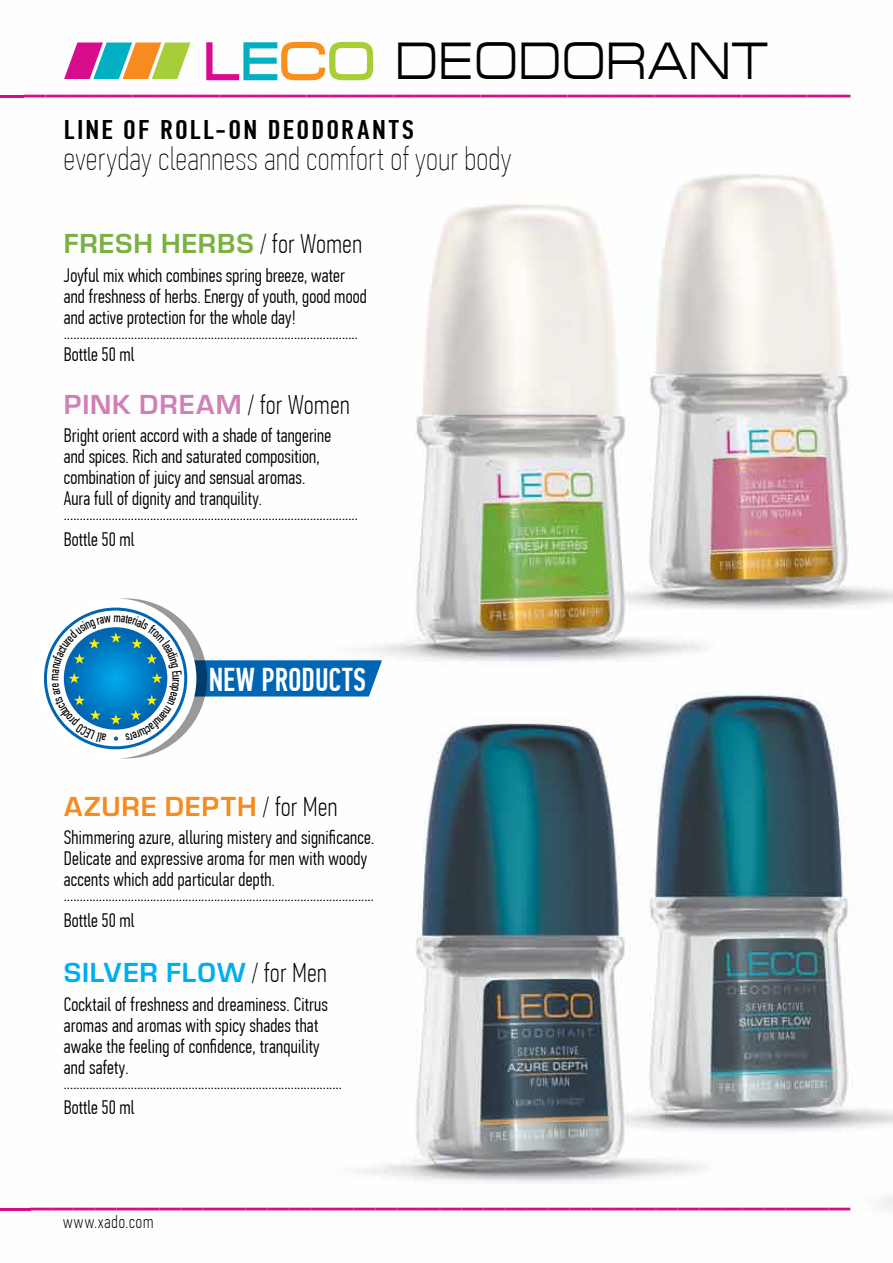
<style>
.page{position:relative;width:893px;height:1263px;background:#fff}
.page>*{position:absolute;margin:0;border:0;box-sizing:border-box;transform-origin:0 0}
.t1{font:52.5px "Europe Ext";letter-spacing:.02em;color:#000;scale:.9 1}
.t2{font:43.5px "PF Din Text Comp Pro";color:#d60c8c;scale:1.39 1}
.t3{font:43.5px "PF Din Text Comp Pro";color:#d60c8c;scale:1.38 1}
.t4{font:33px "PF Din Text Comp Pro X Thin";letter-spacing:.025em;color:#000}
.t5{font:500 33px "PF Din Text Comp Pro";color:#fff;scale:.95 1}
.t6{font:500 27px "PF Din Text Comp Pro";letter-spacing:.07em;color:#000;scale:1.1 1}
.t7{font:25.5px "Europe Demi";letter-spacing:.025em;color:#7bb142}
.t8{font:25.5px "Europe Demi";letter-spacing:.025em;color:#d180b5}
.t9{font:25.5px "Europe Demi";letter-spacing:.03em;color:#f68b1f}
.t10{font:25.5px "Europe Demi";letter-spacing:.025em;color:#00aeef}
.t11{font:300 19.5px/21px "PF Din Text Comp Pro";letter-spacing:.005em;color:#000}
.t12{font:100 18px "PF Din Text Comp Pro";letter-spacing:.055em;color:#000}
.s1{font-size:51px;color:#d60c8c}
.s2{font-size:51px;color:#00afc2}
.s3{font-size:51px;color:#f7901e}
.s4{font-size:51px;color:#a6ce39}
.s5{font-family:"PF Din Text Comp Pro";font-weight:100;font-size:27px;color:#000}
</style>
<div class="page">
<img style="left:120px;top:173px;width:773px;height:1038px">
<svg style="left:206px;top:41px;width:168px;height:40px"></svg>
<svg style="left:64px;top:42px;width:127px;height:37px"></svg>
<div style="left:35px;top:598px;width:161px;height:160px;border:21px solid #fff;border-radius:50%"></div>
<svg style="left:52px;top:615px;width:330px;height:127px"></svg>
<h1 class="t1" style="left:204px;top:33px;width:629px"><span class="s1">L</span><span class="s2">E</span><span class="s3">C</span><span class="s4">O</span> DEODORANT</h1>
<h2 class="t2" style="left:-6px;top:53px;width:618px">_______________________________________</h2>
<h3 class="t6" style="left:64px;top:114px;width:320px">LINE OF ROLL-ON DEODORANTS</h3>
<h3 class="t4" style="left:64px;top:140px;width:449px">everyday cleanness and comfort of your body</h3>
<h3 class="t7" style="left:64px;top:229px;width:300px">FRESH HERBS <span class="s5">/ for Women</span></h3>
<p class="t11" style="left:64px;top:264px;width:305px">Joyful mix which combines spring breeze, water and freshness of herbs. Energy of youth, good mood and active protection for the whole day!</p>
<p class="t11" style="left:64px;top:321px;width:296px;line-height:22.5px">............................................................................................<br>Bottle 50 ml</p>
<h3 class="t8" style="left:64px;top:389px;width:287px">PINK DREAM <span class="s5">/ for Women</span></h3>
<p class="t11" style="left:64px;top:425px;width:269px">Bright orient accord with a shade of tangerine and spices. Rich and saturated composition, combination of juicy and sensual aromas.<br>Aura full of dignity and tranquility.</p>
<p class="t11" style="left:64px;top:501px;width:296px;line-height:25.5px">............................................................................................<br>Bottle 50 ml</p>
<h3 class="t5" style="left:209px;top:660px;width:167px">NEW PRODUCTS</h3>
<h3 class="t9" style="left:64px;top:791px;width:275px">AZURE DEPTH <span class="s5">/ for Men</span></h3>
<p class="t11" style="left:64px;top:827px;width:312px">Shimmering azure, alluring mistery and significance.<br>Delicate and expressive aroma for men with woody accents which add particular depth.</p>
<p class="t11" style="left:64px;top:882px;width:312px;line-height:25.5px">.................................................................................................<br>Bottle 50 ml</p>
<h3 class="t10" style="left:64px;top:958px;width:264px">SILVER FLOW <span class="s5">/ for Men</span></h3>
<p class="t11" style="left:64px;top:993px;width:266px">Cocktail of freshness and dreaminess. Citrus aromas and aromas with spicy shades that awake the feeling of confidence, tranquility and safety.</p>
<p class="t11" style="left:64px;top:1069px;width:280px;line-height:25.5px">.......................................................................................<br>Bottle 50 ml</p>
<h2 class="t3" style="left:0;top:1165px;width:618px">_______________________________________</h2>
<p class="t12" style="left:63px;top:1211px;width:92px">www.xado.com</p>
</div>
